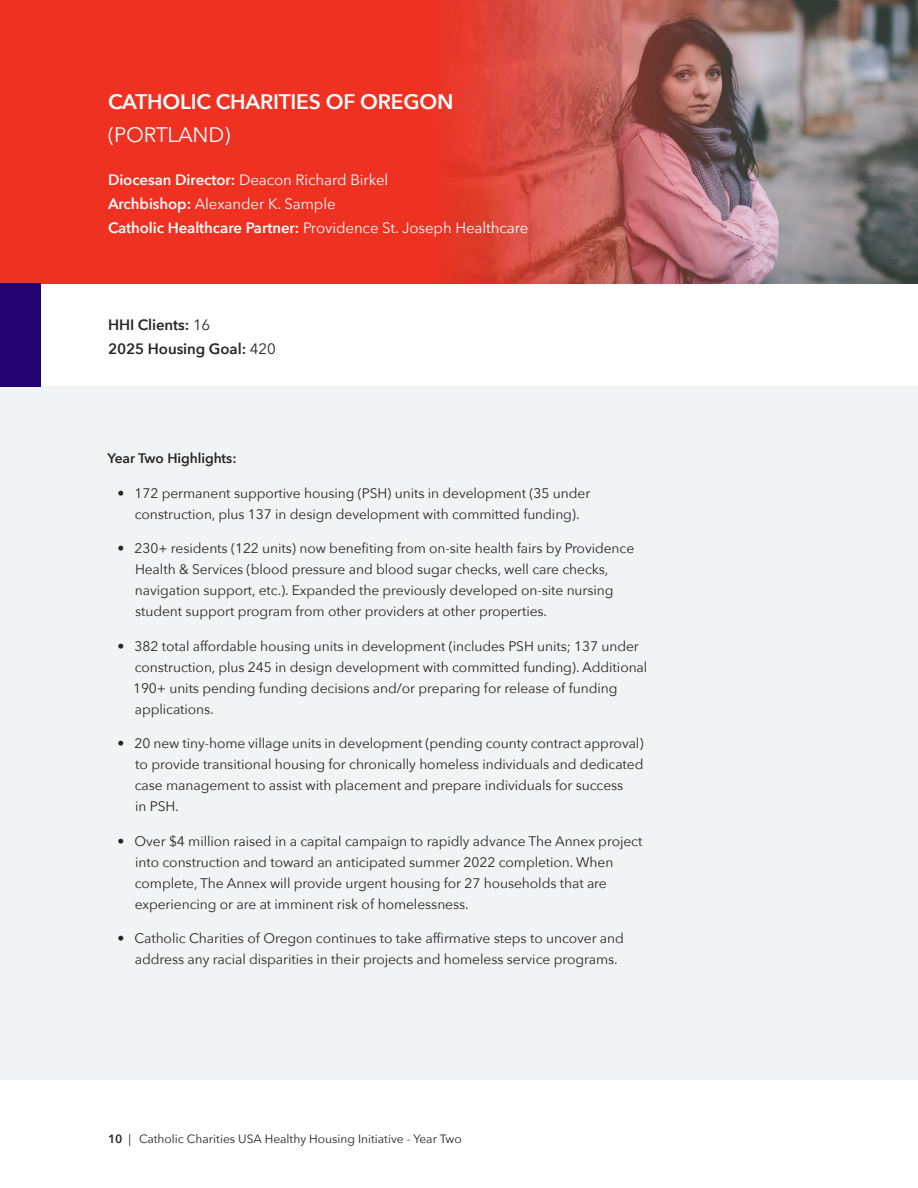
<style>
.page{position:relative;width:918px;height:1188px;background:#fff}
.page>*{position:absolute;margin:0;border:0;box-sizing:border-box;transform-origin:0 0}
.Headers_white{font:600 21px/33px "Avenir Next";letter-spacing:-.01em;color:#fff}
.main_body_text{font:15px "Avenir Next";letter-spacing:-.005em;color:#fff}
.main_body_text-2{font:600 15px "Avenir Next";letter-spacing:-.005em;color:#282526}
.main_body_text-3{font:13.8px/21px "Avenir Next";letter-spacing:-.005em;color:#282526}
.main_body_text-4{font:600 13.8px "Avenir Next";letter-spacing:-.005em;color:#282526}
.t1{font:12px "Avenir Next";color:#231f20}
.s1{font-weight:400}
.s2{font-weight:600}
</style>
<div class="page">
<div style="left:0;top:386px;width:918px;height:694px;background:#f2f3f4"></div>
<div style="left:0;top:0;width:918px;height:284px;background:#ef3122"></div>
<img style="left:448px;top:0;width:470px;height:284px">
<div style="left:0;top:284px;width:40px;height:103px;background:#22036f"></div>
<p class="Headers_white" style="left:108px;top:84px;width:347px">CATHOLIC CHARITIES OF OREGON <span class="s1">(PORTLAND)</span></p>
<p class="main_body_text" style="left:108px;top:167px;width:282px"><span class="s2">Diocesan Director:</span> Deacon Richard Birkel</p>
<p class="main_body_text" style="left:108px;top:191px;width:229px"><span class="s2">Archbishop:</span> Alexander K. Sample</p>
<p class="main_body_text" style="left:108px;top:215px;width:422px"><span class="s2">Catholic Healthcare Partner:</span> Providence St. Joseph Healthcare</p>
<p class="main_body_text-2" style="left:108px;top:311px;width:104px">HHI Clients: <span class="s1">16</span></p>
<p class="main_body_text-2" style="left:108px;top:335px;width:169px">2025 Housing Goal: <span class="s1">420</span></p>
<p class="main_body_text-4" style="left:108px;top:446px;width:130px">Year Two Highlights:</p>
<p class="main_body_text-3" style="left:118px;top:482px;width:474px;text-align:center">• 172 permanent supportive housing (PSH) units in development (35 under construction, plus 137 in design development with committed funding).</p>
<p class="main_body_text-3" style="left:135px;top:537px;width:501px;text-indent:-17px">• 230+ residents (122 units) now benefiting from on-site health fairs by Providence Health &amp; Services (blood pressure and blood sugar checks, well care checks, navigation support, etc.). Expanded the previously developed on-site nursing student support program from other providers at other properties.</p>
<p class="main_body_text-3" style="left:133px;top:635px;width:516px;text-indent:-15px">• 382 total affordable housing units in development (includes PSH units; 137 under construction, plus 245 in design development with committed funding). Additional 190+ units pending funding decisions and/or preparing for release of funding applications.</p>
<p class="main_body_text-3" style="left:135px;top:732px;width:510px;text-indent:-17px">• 20 new tiny-home village units in development (pending county contract approval) to provide transitional housing for chronically homeless individuals and dedicated case management to assist with placement and prepare individuals for success<br>in PSH.</p>
<p class="main_body_text-3" style="left:135px;top:830px;width:509px;text-indent:-17px">• Over $4 million raised in a capital campaign to rapidly advance The Annex project into construction and toward an anticipated summer 2022 completion. When complete, The Annex will provide urgent housing for 27 households that are experiencing or are at imminent risk of homelessness.</p>
<p class="main_body_text-3" style="left:135px;top:927px;width:491px;text-indent:-17px">• Catholic Charities of Oregon continues to take affirmative steps to uncover and address any racial disparities in their projects and homeless service programs.</p>
<p class="t1" style="left:108px;top:1129px;width:355px"><span class="s2">10</span> | Catholic Charities USA Healthy Housing Initiative - Year Two</p>
</div>
